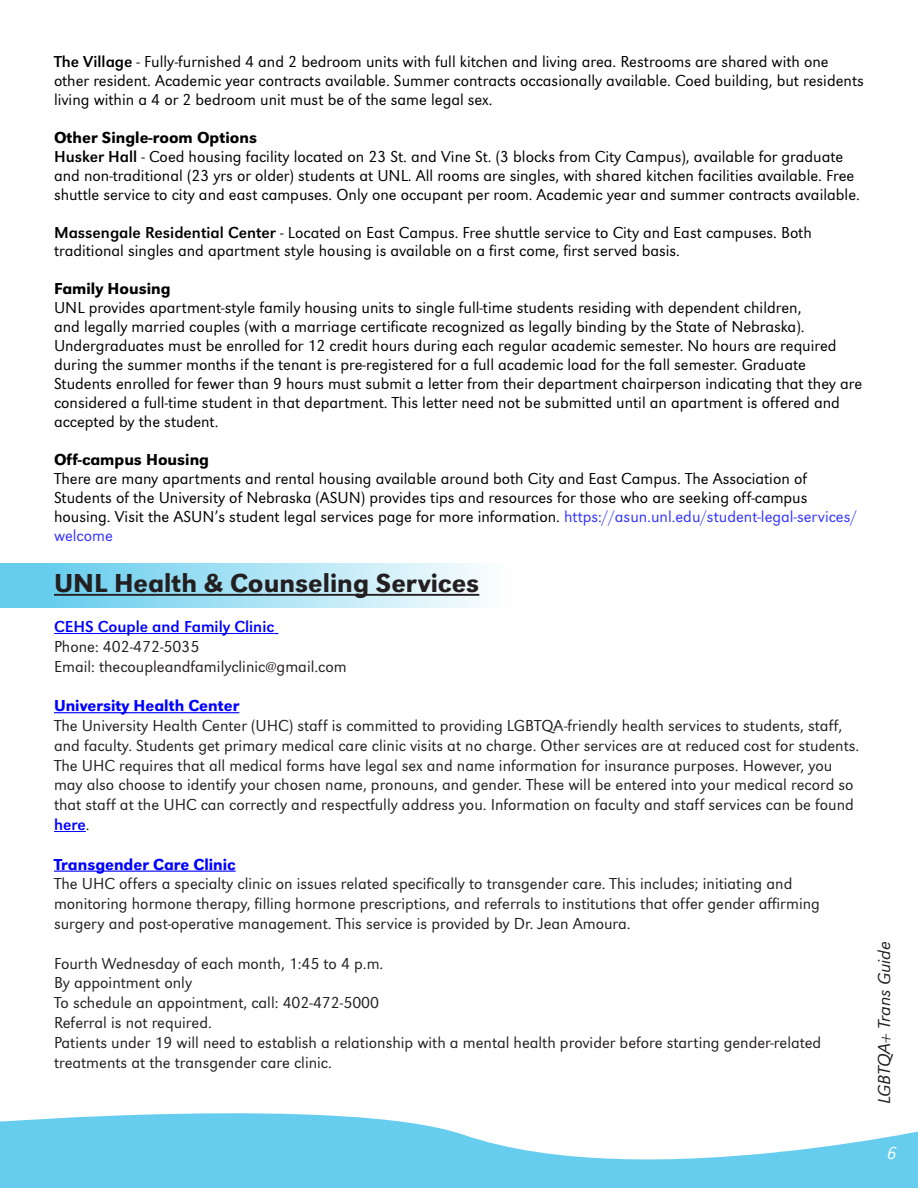
<style>
.page{position:relative;width:918px;height:1188px;background:#fff}
.page>*{position:absolute;margin:0;border:0;box-sizing:border-box;transform-origin:0 0}
.No_Spacing{font:500 27px "URW Grotesk T";color:#231f20}
.t1{font:italic 300 18px "URW Grotesk T";color:#231f20}
.t2{font:italic 300 18px "URW Grotesk T";color:#fff}
.Normal1{font:300 16.5px/18.9px "URW Grotesk T";color:#000}
.No_Spacing-2{font:300 16.5px/19.8px "URW Grotesk T";color:#231f20}
.Normal1-2{font:500 16.5px "URW Grotesk T";color:#000}
.No_Spacing-3{font:500 16.5px "URW Grotesk T";color:#00f}
.No_Spacing-4{font:16.5px "URW Grotesk T";color:#00f}
.s1{font-weight:400}
.s2{color:#33f}
.s3{font-weight:400;color:#00f}
</style>
<div class="page">
<svg style="left:0;top:1113px;width:918px;height:75px;fill:#66cdee"></svg>
<svg style="left:0;top:564px;width:482px;height:44px;background:#a5e1f4"></svg>
<hr style="left:54px;top:594px;width:425px;height:2px;background:#231f20">
<hr style="left:54px;top:633px;width:220px;height:1px;background:#00f">
<hr style="left:54px;top:712px;width:185px;height:1px;background:#00f">
<hr style="left:54px;top:831px;width:32px;height:1px;background:#00f">
<hr style="left:54px;top:871px;width:182px;height:1px;background:#00f">
<p class="Normal1" style="left:54px;top:52px;width:811px"><span class="s1">The Village</span> - Fully-furnished 4 and 2 bedroom units with full kitchen and living area. Restrooms are shared with one other resident. Academic year contracts available. Summer contracts occasionally available. Coed building, but residents living within a 4 or 2 bedroom unit must be of the same legal sex.</p>
<p class="Normal1-2" style="left:54px;top:128px;width:205px">Other Single-room Options</p>
<p class="Normal1" style="left:54px;top:147px;width:807px"><span class="s1">Husker Hall</span> - Coed housing facility located on 23 St. and Vine St. (3 blocks from City Campus), available for graduate and non-traditional (23 yrs or older) students at UNL. All rooms are singles, with shared kitchen facilities available. Free shuttle service to city and east campuses. Only one occupant per room. Academic year and summer contracts available.</p>
<p class="Normal1" style="left:54px;top:222px;width:759px"><span class="s1">Massengale Residential Center</span> - Located on East Campus. Free shuttle service to City and East campuses. Both traditional singles and apartment style housing is available on a first come, first served basis.</p>
<p class="Normal1-2" style="left:54px;top:279px;width:118px">Family Housing</p>
<p class="Normal1" style="left:54px;top:298px;width:810px">UNL provides apartment-style family housing units to single full-time students residing with dependent children,<br>and legally married couples (with a marriage certificate recognized as legally binding by the State of Nebraska).<br>Undergraduates must be enrolled for 12 credit hours during each regular academic semester. No hours are required during the summer months if the tenant is pre-registered for a full academic load for the fall semester. Graduate Students enrolled for fewer than 9 hours must submit a letter from their department chairperson indicating that they are considered a full-time student in that department. This letter need not be submitted until an apartment is offered and accepted by the student.</p>
<p class="Normal1-2" style="left:54px;top:450px;width:157px">Off-campus Housing</p>
<p class="Normal1" style="left:54px;top:469px;width:804px">There are many apartments and rental housing available around both City and East Campus. The Association of Students of the University of Nebraska (ASUN) provides tips and resources for those who are seeking off-campus housing. Visit the ASUN’s student legal services page for more information. <span class="s2">https://asun.unl.edu/student-legal-services/ welcome</span></p>
<p class="No_Spacing" style="left:54px;top:568px;width:427px">UNL Health &amp; Counseling Services</p>
<p class="No_Spacing-4" style="left:54px;top:617px;width:222px">CEHS Couple and Family Clinic</p>
<p class="No_Spacing-2" style="left:54px;top:636px;width:147px">Phone: 402-472-5035</p>
<p class="No_Spacing-2" style="left:54px;top:656px;width:294px">Email: thecoupleandfamilyclinic@gmail.com</p>
<p class="No_Spacing-3" style="left:54px;top:696px;width:187px">University Health Center</p>
<p class="No_Spacing-2" style="left:54px;top:716px;width:807px">The University Health Center (UHC) staff is committed to providing LGBTQA-friendly health services to students, staff, and faculty. Students get primary medical care clinic visits at no charge. Other services are at reduced cost for students.<br>The UHC requires that all medical forms have legal sex and name information for insurance purposes. However, you may also choose to identify your chosen name, pronouns, and gender. These will be entered into your medical record so that staff at the UHC can correctly and respectfully address you. Information on faculty and staff services can be found <span class="s3">here</span>.</p>
<p class="No_Spacing-3" style="left:54px;top:855px;width:183px">Transgender Care Clinic</p>
<p class="No_Spacing-2" style="left:54px;top:874px;width:767px">The UHC offers a specialty clinic on issues related specifically to transgender care. This includes; initiating and monitoring hormone therapy, filling hormone prescriptions, and referrals to institutions that offer gender affirming surgery and post-operative management. This service is provided by Dr. Jean Amoura.</p>
<p class="No_Spacing-2" style="left:54px;top:953px;width:331px">Fourth Wednesday of each month, 1:45 to 4 p.m.</p>
<p class="No_Spacing-2" style="left:54px;top:973px;width:140px">By appointment only</p>
<p class="No_Spacing-2" style="left:54px;top:993px;width:327px">To schedule an appointment, call: 402-472-5000</p>
<p class="No_Spacing-2" style="left:54px;top:1013px;width:159px">Referral is not required.</p>
<p class="No_Spacing-2" style="left:54px;top:1032px;width:769px">Patients under 19 will need to establish a relationship with a mental health provider before starting gender-related treatments at the transgender care clinic.</p>
<p class="t1" style="left:874px;top:1104px;width:164px;rotate:-90deg">LGBTQA+ Trans Guide</p>
<p class="t2" style="left:887px;top:1143px;width:11px">6</p>
</div>
